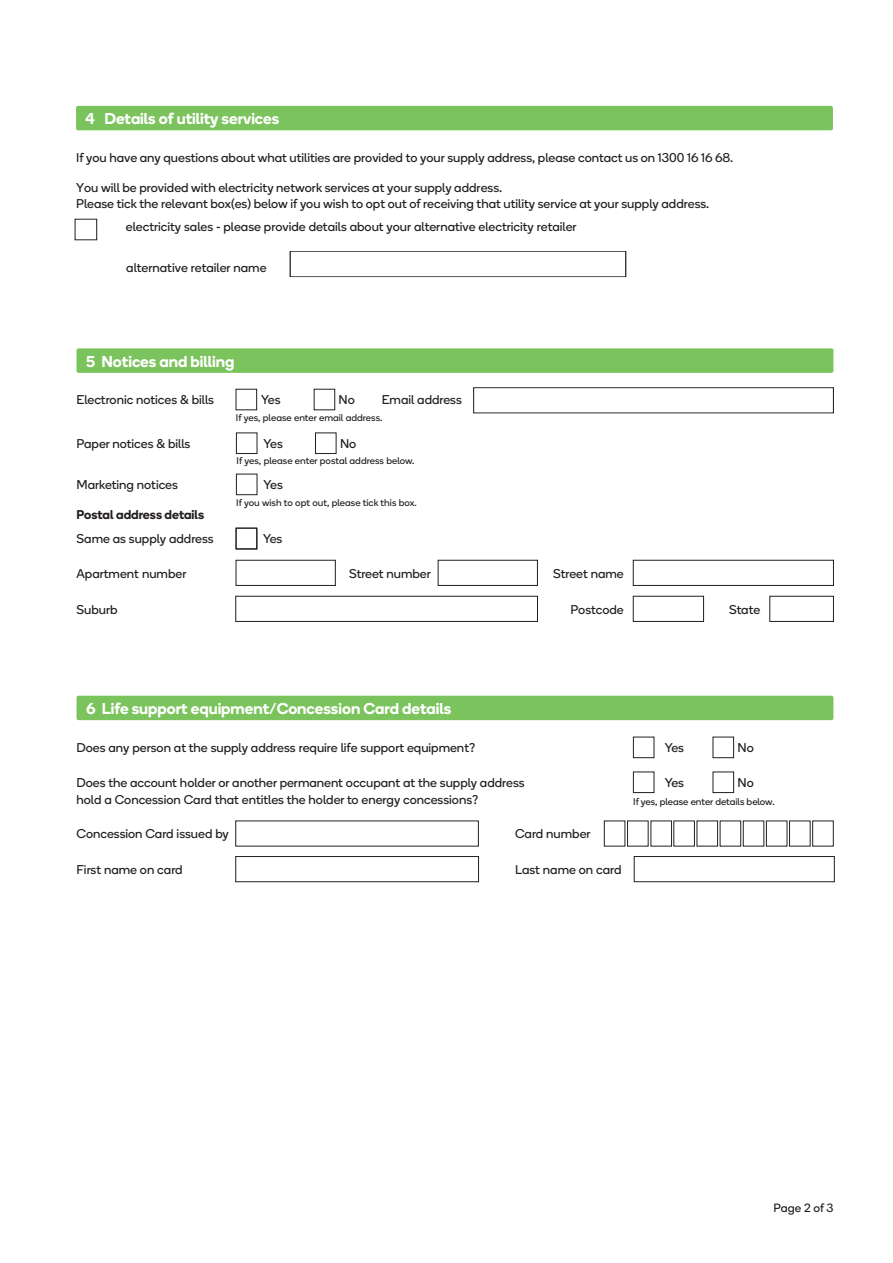
<style>
.page{position:relative;width:893px;height:1263px;background:#fff}
.page>*{position:absolute;margin:0;border:0;box-sizing:border-box;transform-origin:0 0}
.t1{font:600 15.75px "Boing";color:#fff}
.t2{font:12.75px/16.5px "Boing";color:#231f20}
.t3{font:600 12.75px "Boing";color:#231f20}
.t4{font:12px "Boing";color:#231f20}
.t5{font:9.75px "Boing";letter-spacing:.005em;color:#231f20}
</style>
<div class="page">
<div style="left:77px;top:348px;width:756px;height:25px;background:#7bc35c;border-radius:2px"></div>
<div style="left:236px;top:389px;width:21px;height:21px;border:1px solid #231f20"></div>
<div style="left:314px;top:389px;width:21px;height:21px;border:1px solid #231f20"></div>
<div style="left:236px;top:433px;width:21px;height:21px;border:1px solid #231f20"></div>
<div style="left:236px;top:474px;width:21px;height:21px;border:1px solid #231f20"></div>
<div style="left:315px;top:433px;width:21px;height:21px;border:1px solid #231f20"></div>
<div style="left:77px;top:696px;width:756px;height:24px;background:#7bc35c;border-radius:2px"></div>
<div style="left:633px;top:596px;width:71px;height:26px;border:1px solid #231f20"></div>
<div style="left:770px;top:596px;width:64px;height:26px;border:1px solid #231f20"></div>
<div style="left:627px;top:821px;width:21px;height:25px;border:1px solid #231f20"></div>
<div style="left:651px;top:821px;width:21px;height:25px;border:1px solid #231f20"></div>
<div style="left:743px;top:821px;width:21px;height:25px;border:1px solid #231f20"></div>
<div style="left:674px;top:821px;width:21px;height:25px;border:1px solid #231f20"></div>
<div style="left:766px;top:821px;width:21px;height:25px;border:1px solid #231f20"></div>
<div style="left:697px;top:821px;width:21px;height:25px;border:1px solid #231f20"></div>
<div style="left:789px;top:821px;width:21px;height:25px;border:1px solid #231f20"></div>
<div style="left:720px;top:821px;width:21px;height:25px;border:1px solid #231f20"></div>
<div style="left:604px;top:821px;width:21px;height:25px;border:1px solid #231f20"></div>
<div style="left:236px;top:596px;width:302px;height:26px;border:1px solid #231f20"></div>
<div style="left:236px;top:856px;width:243px;height:26px;border:1px solid #231f20"></div>
<div style="left:634px;top:856px;width:200px;height:26px;border:1px solid #231f20"></div>
<div style="left:633px;top:737px;width:21px;height:21px;border:1px solid #231f20"></div>
<div style="left:713px;top:737px;width:21px;height:21px;border:1px solid #231f20"></div>
<div style="left:633px;top:772px;width:21px;height:21px;border:1px solid #231f20"></div>
<div style="left:713px;top:772px;width:21px;height:21px;border:1px solid #231f20"></div>
<div style="left:236px;top:528px;width:21px;height:21px;border:1px solid #231f20"></div>
<div style="left:236px;top:560px;width:99px;height:26px;border:1px solid #231f20"></div>
<div style="left:438px;top:560px;width:100px;height:26px;border:1px solid #231f20"></div>
<div style="left:633px;top:560px;width:201px;height:26px;border:1px solid #231f20"></div>
<div style="left:76px;top:106px;width:757px;height:24px;background:#7bc35c;border-radius:2px"></div>
<div style="left:290px;top:251px;width:336px;height:26px;border:1px solid #231f20"></div>
<p class="t1" style="left:86px;top:108px;width:195px">4 Details of utility services</p>
<p class="t2" style="left:76px;top:149px;width:659px">If you have any questions about what utilities are provided to your supply address, please contact us on 1300 16 16 68.</p>
<p class="t2" style="left:76px;top:180px;width:635px;line-height:15.3px">You will be provided with electricity network services at your supply address.<br>Please tick the relevant box(es) below if you wish to opt out of receiving that utility service at your supply address.</p>
<p class="t2" style="left:126px;top:219px;width:452px">electricity sales - please provide details about your alternative electricity retailer</p>
<p class="t2" style="left:126px;top:259px;width:142px">alternative retailer name</p>
<p class="t1" style="left:86px;top:350px;width:150px">5 Notices and billing</p>
<p class="t2" style="left:77px;top:391px;width:139px">Electronic notices &amp; bills</p>
<p class="t2" style="left:382px;top:391px;width:82px">Email address</p>
<p class="t5" style="left:236px;top:411px;width:148px">If yes, please enter email address.</p>
<p class="t2" style="left:261px;top:391px;width:21px">Yes</p>
<p class="t2" style="left:339px;top:391px;width:18px">No</p>
<p class="t2" style="left:77px;top:435px;width:115px">Paper notices &amp; bills</p>
<p class="t2" style="left:77px;top:476px;width:103px">Marketing notices</p>
<p class="t3" style="left:77px;top:505px;width:129px">Postal address details</p>
<p class="t2" style="left:340px;top:435px;width:18px">No</p>
<p class="t2" style="left:263px;top:435px;width:21px">Yes</p>
<p class="t2" style="left:263px;top:476px;width:21px">Yes</p>
<p class="t5" style="left:237px;top:454px;width:180px">If yes, please enter postal address below.</p>
<p class="t5" style="left:236px;top:496px;width:182px">If you wish to opt out, please tick this box.</p>
<p class="t2" style="left:77px;top:531px;width:139px">Same as supply address</p>
<p class="t2" style="left:263px;top:530px;width:21px">Yes</p>
<p class="t2" style="left:77px;top:565px;width:111px">Apartment number</p>
<p class="t2" style="left:349px;top:566px;width:83px">Street number</p>
<p class="t2" style="left:553px;top:566px;width:72px">Street name</p>
<p class="t2" style="left:77px;top:601px;width:43px">Suburb</p>
<p class="t1" style="left:86px;top:697px;width:367px">6 Life support equipment/Concession Card details</p>
<p class="t2" style="left:77px;top:739px;width:400px">Does any person at the supply address require life support equipment?</p>
<p class="t2" style="left:77px;top:774px;width:450px">Does the account holder or another permanent occupant at the supply address hold a Concession Card that entitles the holder to energy concessions?</p>
<p class="t2" style="left:571px;top:601px;width:55px">Postcode</p>
<p class="t2" style="left:729px;top:601px;width:33px">State</p>
<p class="t2" style="left:665px;top:739px;width:21px">Yes</p>
<p class="t2" style="left:737px;top:739px;width:18px">No</p>
<p class="t2" style="left:665px;top:774px;width:21px">Yes</p>
<p class="t2" style="left:737px;top:774px;width:18px">No</p>
<p class="t5" style="left:633px;top:795px;width:143px">If yes, please enter details below.</p>
<p class="t2" style="left:77px;top:825px;width:154px">Concession Card issued by</p>
<p class="t2" style="left:515px;top:825px;width:77px">Card number</p>
<p class="t2" style="left:77px;top:861px;width:108px">First name on card</p>
<p class="t2" style="left:515px;top:861px;width:108px">Last name on card</p>
<p class="t4" style="left:774px;top:1200px;width:61px">Page 2 of 3</p>
</div>
